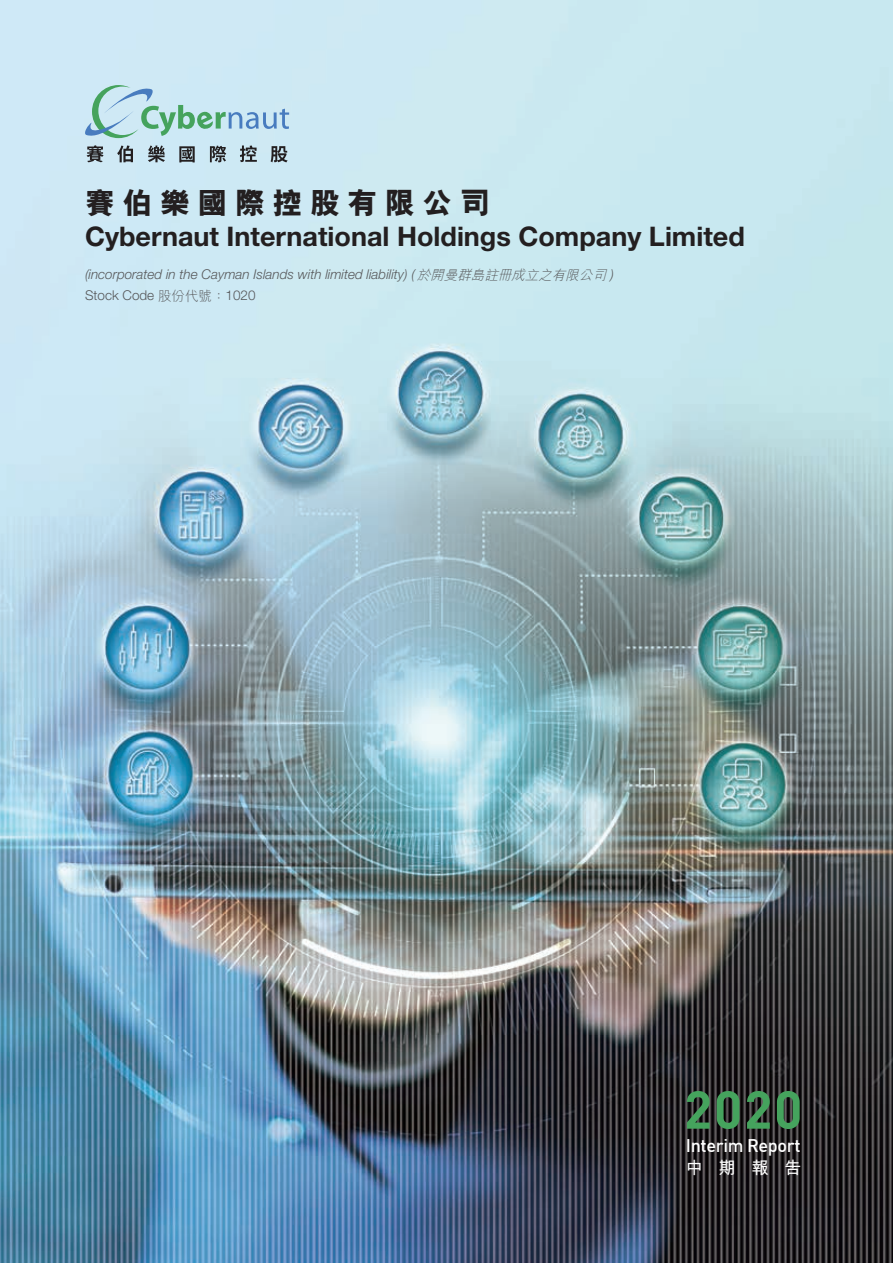
<style>
.page{position:relative;width:893px;height:1263px;background:#fff}
.page>*{position:absolute;margin:0;border:0;box-sizing:border-box;transform-origin:0 0}
.t1{font:52.5px "DIN Bold";color:#45a35d}
.t2{font:800 30px "M Hei HK";letter-spacing:.25em;color:#231f20}
.t3{font:700 27px "Helvetica Neue LT Std";color:#231f20}
.t4{font:18px "DIN Medium";letter-spacing:-.02em;color:#fff}
.t5{font:700 17.25px "M Hei HK";color:#fff}
.t6{font:italic 300 13.5px/21px "Helvetica Neue LT Std";color:#57585a}
.s1{font-family:"M Hei HK"}
.s2{font-style:normal}
.s3{font-family:"M Hei HK";font-style:normal}
</style>
<div class="page">
<img style="left:0;top:0;width:893px;height:1263px">
<svg style="left:82px;top:84px;width:207px;height:78px;background:#b1d0d7"></svg>
<h2 class="t2" style="left:85px;top:183px;width:406px">賽伯樂國際控股有限公司</h2>
<h3 class="t3" style="left:85px;top:219px;width:661px">Cybernaut International Holdings Company Limited</h3>
<p class="t6" style="left:85px;top:264px;width:531px">(incorporated in the Cayman Islands with limited liability) (<span class="s1">於開曼群島註冊成立之有限公司</span>)<br><span class="s2">Stock Code</span> <span class="s3">股份代號：</span><span class="s2">1020</span></p>
<h1 class="t1" style="left:684px;top:1075px;width:120px">2020</h1>
<h3 class="t4" style="left:686px;top:1134px;width:116px">Interim Report</h3>
<p class="t5" style="left:686px;top:1155px;width:117px">中期報告</p>
</div>
